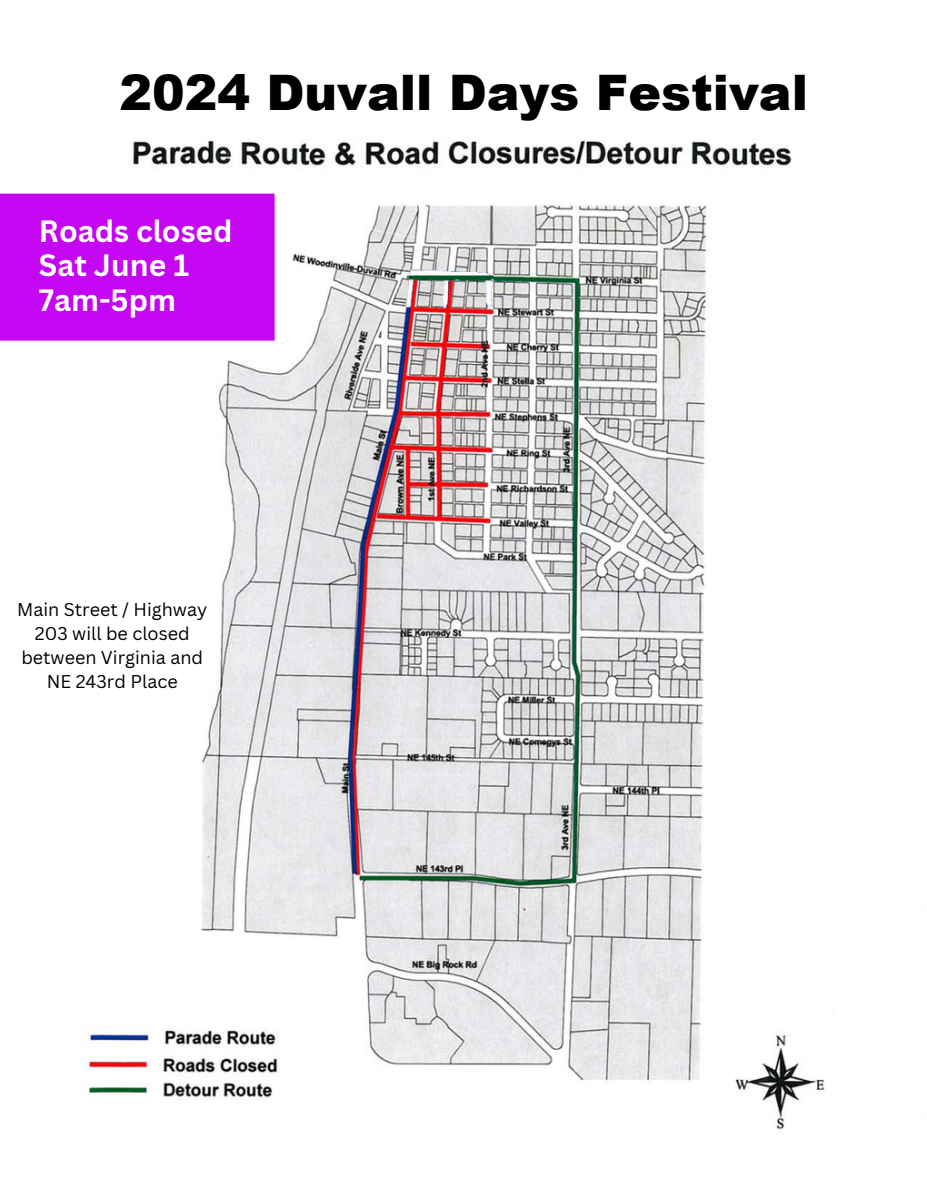
<style>
.page{position:relative;width:927px;height:1200px;background:#fff}
.page>*{position:absolute;margin:0;border:0;box-sizing:border-box;transform-origin:0 0}
.t1{font:900 49px "Arial";color:#000}
.t2{font:700 30px/34.4px "Canva Sans";color:#fff}
.t3{font:18px/24px "Canva Sans";color:#000;text-align:center}
</style>
<div class="page">
<img style="left:0;top:140px;width:923px;height:990px">
<div style="left:0;top:198px;width:272px;height:134px;background:#c406f2"></div>
<h2 class="t1" style="left:119px;top:56px;width:690px">2024 Duvall Days Festival</h2>
<p class="t2" style="left:39px;top:213px;width:195px">Roads closed<br>Sat June 1<br>7am-5pm</p>
<h1 class="t3" style="left:17px;top:597px;width:192px">Main Street / Highway<br>203 will be closed between Virginia and<br>NE 243rd Place</h1>
</div>
